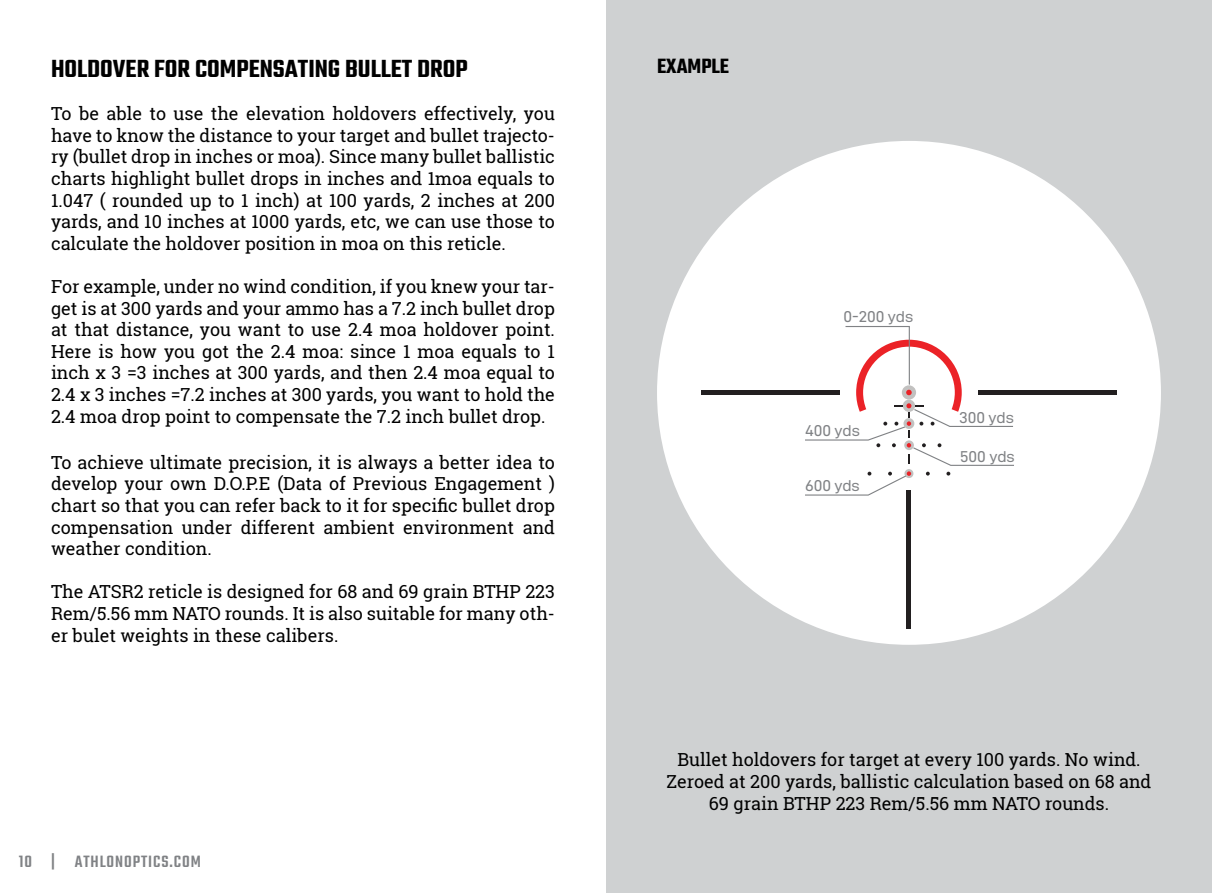
<style>
.page{position:relative;width:1212px;height:893px;background:#fff}
.page>*{position:absolute;margin:0;border:0;box-sizing:border-box;transform-origin:0 0}
.Text_Standard{font:600 27px "Teko";color:#000}
.Text_Standard-2{font:600 22.5px "Teko";color:#000}
.Text_Standard-3{font:18px/21.6px "Roboto Slab";color:#000;text-align:justify}
.t1{font:500 18px "Teko";letter-spacing:.05em;color:#808285}
.Numbering_i_ii_iii_s{font:15.75px "D DIN Exp";color:#808285}
</style>
<div class="page">
<div style="left:606px;top:0;width:606px;height:893px;background:#cfd1d2"></div>
<div style="left:657px;top:141px;width:504px;height:504px;background:#fff;border-radius:50%"></div>
<div style="left:978px;top:390px;width:139px;height:5px;background:#221f20"></div>
<div style="left:700px;top:390px;width:139px;height:5px;background:#221f20"></div>
<hr style="left:907px;top:490px;width:4px;height:139px;background:#221f20">
<svg style="left:805px;top:326px;width:209px;height:170px"></svg>
<p class="Text_Standard" style="left:51px;top:52px;width:418px">HOLDOVER FOR COMPENSATING BULLET DROP</p>
<p class="Text_Standard-3" style="left:51px;top:103px;width:505px">To be able to use the elevation holdovers effectively, you have to know the distance to your target and bullet trajecto&shy;ry (bullet drop in inches or moa). Since many bullet ballistic charts highlight bullet drops in inches and 1moa equals to 1.047 ( rounded up to 1 inch) at 100 yards, 2 inches at 200 yards, and 10 inches at 1000 yards, etc, we can use those to calculate the holdover position in moa on this reticle.</p>
<p class="Text_Standard-3" style="left:51px;top:275px;width:505px">For example, under no wind condition, if you knew your tar&shy;get is at 300 yards and your ammo has a 7.2 inch bullet drop at that distance, you want to use 2.4 moa holdover point.<br>Here is how you got the 2.4 moa: since 1 moa equals to 1 inch x 3 =3 inches at 300 yards, and then 2.4 moa equal to 2.4 x 3 inches =7.2 inches at 300 yards, you want to hold the 2.4 moa drop point to compensate the 7.2 inch bullet drop.</p>
<p class="Text_Standard-3" style="left:51px;top:451px;width:505px">To achieve ultimate precision, it is always a better idea to develop your own D.O.P.E (Data of Previous Engagement ) chart so that you can refer back to it for specific bullet drop compensation under different ambient environment and weather condition.</p>
<p class="Text_Standard-3" style="left:51px;top:581px;width:505px">The ATSR2 reticle is designed for 68 and 69 grain BTHP 223</p>
<p class="Text_Standard-3" style="left:51px;top:603px;width:505px">Rem/5.56 mm NATO rounds. It is also suitable for many oth&shy;er bulet weights in these calibers.</p>
<p class="t1" style="left:19px;top:851px;width:184px">10 | ATHLONOPTICS.COM</p>
<p class="Text_Standard-2" style="left:657px;top:52px;width:74px">EXAMPLE</p>
<p class="Numbering_i_ii_iii_s" style="left:843px;top:308px;width:71px">0-200 yds</p>
<p class="Numbering_i_ii_iii_s" style="left:805px;top:422px;width:56px">400 yds</p>
<p class="Numbering_i_ii_iii_s" style="left:805px;top:477px;width:56px">600 yds</p>
<p class="Numbering_i_ii_iii_s" style="left:959px;top:409px;width:56px">300 yds</p>
<p class="Numbering_i_ii_iii_s" style="left:960px;top:447px;width:56px">500 yds</p>
<p class="Text_Standard-3" style="left:677px;top:749px;width:465px">Bullet holdovers for target at every 100 yards. No wind.</p>
<p class="Text_Standard-3" style="left:667px;top:770px;width:486px">Zeroed at 200 yards, ballistic calculation based on 68 and</p>
<p class="Text_Standard-3" style="left:709px;top:792px;width:402px">69 grain BTHP 223 Rem/5.56 mm NATO rounds.</p>
</div>
